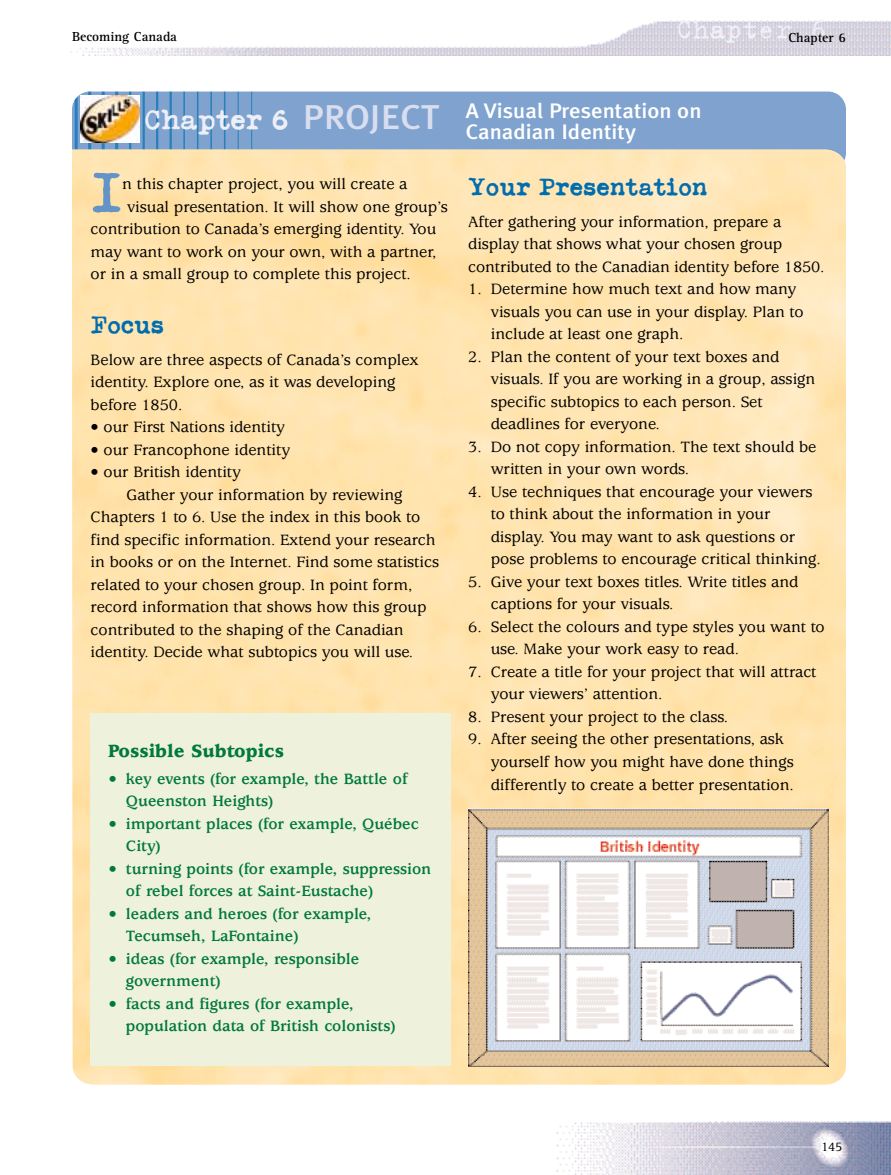
<style>
.page{position:relative;width:891px;height:1175px;background:#fff}
.page>*{position:absolute;margin:0;border:0;box-sizing:border-box;transform-origin:0 0}
.t1{font:700 57.15px "Typeka Taxi";color:#6494c7}
.t2{font:30px "Trixie Text";color:#eff0f8}
.t3{font:700 24px "Typeka Taxi";color:#006daf}
.t4{font:500 21px/21px "Meta Plus";color:#fff;scale:1.08 1}
.t5{font:900 19.5px "Usherwood";color:#00793b}
.t6{font:500 16.5px/22.5px "Usherwood";color:#000}
.t7{font:700 16.5px/22.5px "Usherwood";color:#00793b}
.t8{font:700 13.5px "Rotis Serif";color:#000}
.t9{font:13.5px "Rotis Serif";color:#000}
.s1{font-family:"Typeka Taxi";font-weight:700;font-size:27.6px;color:#edeef6}
.s2{font-size:34.5px;color:#d8deef}
</style>
<div class="page">
<img style="left:556px;top:1121px;width:335px;height:53px">
<img style="left:71px;top:21px;width:820px;height:34px">
<div style="left:72px;top:91px;width:774px;height:80px;background:#7fa3ce;border-radius:18px"></div>
<hr style="left:251px;top:92px;width:1px;height:79px;background:#2780bb">
<hr style="left:238px;top:92px;width:1px;height:79px;background:#2780bb">
<hr style="left:224px;top:92px;width:1px;height:79px;background:#2780bb">
<hr style="left:210px;top:92px;width:2px;height:79px;background:#2780bb">
<hr style="left:197px;top:92px;width:1px;height:79px;background:#2780bb">
<hr style="left:183px;top:92px;width:2px;height:79px;background:#2780bb">
<hr style="left:170px;top:92px;width:2px;height:79px;background:#2780bb">
<hr style="left:156px;top:92px;width:2px;height:79px;background:#2780bb">
<hr style="left:143px;top:92px;width:2px;height:79px;background:#2780bb">
<hr style="left:129px;top:92px;width:2px;height:79px;background:#2780bb">
<hr style="left:115px;top:92px;width:3px;height:79px;background:#2780bb">
<hr style="left:102px;top:92px;width:3px;height:79px;background:#2780bb">
<hr style="left:88px;top:92px;width:3px;height:79px;background:#2780bb">
<svg style="left:75px;top:97px;width:3px;height:53px"></svg>
<img style="left:72px;top:150px;width:774px;height:934px">
<img style="left:80px;top:95px;width:60px;height:48px">
<div style="left:90px;top:713px;width:361px;height:352px;background:#eef1dc"></div>
<img style="left:468px;top:808px;width:361px;height:258px">
<p class="t8" style="left:72px;top:31px;width:107px">Becoming Canada</p>
<h2 class="t2" style="left:676px;top:10px;width:152px">Chapter 6</h2>
<p class="t8" style="left:789px;top:32px;width:59px">Chapter 6</p>
<p class="t4" style="left:466px;top:103px;width:220px;text-indent:-321px"><span class="s1">Chapter 6</span> <span class="s2">PROJECT</span> A Visual Presentation on<br>Canadian Identity</p>
<h1 class="t1" style="left:91px;top:171px;width:33px">I</h1>
<p class="t6" style="left:122px;top:174px;width:287px">n this chapter project, you will create a</p>
<p class="t6" style="left:127px;top:197px;width:322px">visual presentation. It will show one group’s</p>
<p class="t6" style="left:91px;top:219px;width:347px">contribution to Canada’s emerging identity. You</p>
<p class="t6" style="left:91px;top:242px;width:347px">may want to work on your own, with a partner,</p>
<p class="t6" style="left:91px;top:264px;width:322px">or in a small group to complete this project.</p>
<h3 class="t3" style="left:91px;top:316px;width:75px">Focus</h3>
<p class="t6" style="left:91px;top:350px;width:329px">Below are three aspects of Canada’s complex identity. Explore one, as it was developing before 1850.</p>
<p class="t6" style="left:91px;top:417px;width:196px">• our First Nations identity</p>
<p class="t6" style="left:91px;top:440px;width:201px">• our Francophone identity</p>
<p class="t6" style="left:91px;top:462px;width:152px">• our British identity</p>
<p class="t6" style="left:127px;top:485px;width:277px">Gather your information by reviewing</p>
<p class="t6" style="left:91px;top:507px;width:331px">Chapters 1 to 6. Use the index in this book to</p>
<p class="t6" style="left:91px;top:530px;width:346px">find specific information. Extend your research</p>
<p class="t6" style="left:91px;top:552px;width:350px">in books or on the Internet. Find some statistics</p>
<p class="t6" style="left:91px;top:575px;width:323px">related to your chosen group. In point form,</p>
<p class="t6" style="left:91px;top:597px;width:337px">record information that shows how this group</p>
<p class="t6" style="left:91px;top:620px;width:315px">contributed to the shaping of the Canadian</p>
<p class="t6" style="left:91px;top:642px;width:324px">identity. Decide what subtopics you will use.</p>
<p class="t5" style="left:108px;top:743px;width:178px">Possible Subtopics</p>
<p class="t7" style="left:126px;top:769px;width:283px;text-indent:-18px">• key events (for example, the Battle of<br>Queenston Heights)</p>
<p class="t7" style="left:126px;top:814px;width:294px;text-indent:-18px">• important places (for example, Québec<br>City)</p>
<p class="t7" style="left:126px;top:859px;width:307px;text-indent:-18px">• turning points (for example, suppression of rebel forces at Saint-Eustache)</p>
<p class="t7" style="left:126px;top:904px;width:247px;text-indent:-18px">• leaders and heroes (for example,<br>Tecumseh, LaFontaine)</p>
<p class="t7" style="left:126px;top:949px;width:235px;text-indent:-18px">• ideas (for example, responsible government)</p>
<p class="t7" style="left:126px;top:994px;width:271px;text-indent:-18px">• facts and figures (for example, population data of British colonists)</p>
<h3 class="t3" style="left:468px;top:178px;width:273px">Your Presentation []</h3>
<p class="t6" style="left:468px;top:212px;width:358px">After gathering your information, prepare a display that shows what your chosen group contributed to the Canadian identity before 1850.</p>
<p class="t6" style="left:491px;top:279px;width:314px;text-indent:-22px">1. Determine how much text and how many visuals you can use in your display. Plan to include at least one graph.</p>
<p class="t6" style="left:491px;top:347px;width:326px;text-indent:-22px">2. Plan the content of your text boxes and visuals. If you are working in a group, assign specific subtopics to each person. Set deadlines for everyone.</p>
<p class="t6" style="left:491px;top:437px;width:327px;text-indent:-22px">3. Do not copy information. The text should be written in your own words.</p>
<p class="t6" style="left:491px;top:482px;width:331px;text-indent:-22px">4. Use techniques that encourage your viewers to think about the information in your display. You may want to ask questions or pose problems to encourage critical thinking.</p>
<p class="t6" style="left:491px;top:572px;width:309px;text-indent:-22px">5. Give your text boxes titles. Write titles and captions for your visuals.</p>
<p class="t6" style="left:491px;top:617px;width:335px;text-indent:-22px">6. Select the colours and type styles you want to use. Make your work easy to read.</p>
<p class="t6" style="left:491px;top:662px;width:327px;text-indent:-22px">7. Create a title for your project that will attract your viewers’ attention.</p>
<p class="t6" style="left:468px;top:707px;width:261px">8. Present your project to the class.</p>
<p class="t6" style="left:491px;top:729px;width:305px;text-indent:-22px">9. After seeing the other presentations, ask yourself how you might have done things differently to create a better presentation.</p>
<p class="t9" style="left:821px;top:1141px;width:23px">145</p>
</div>
